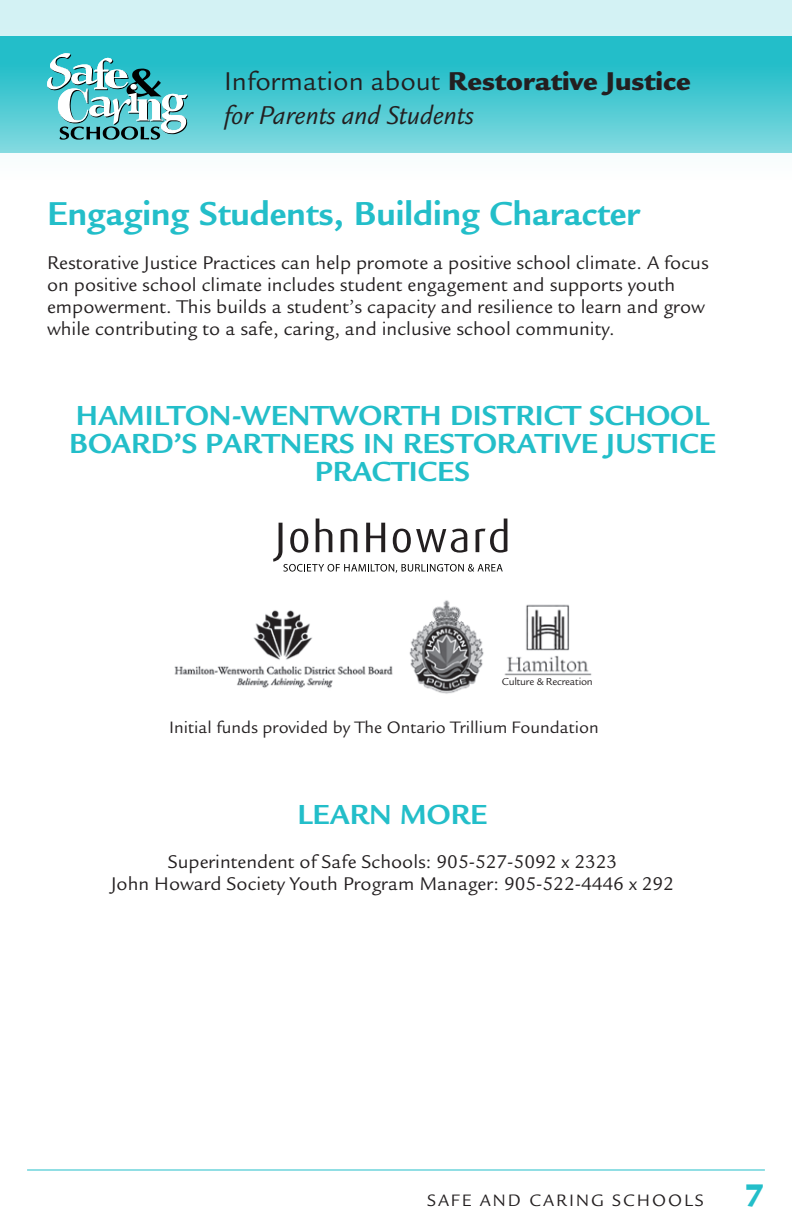
<style>
.page{position:relative;width:792px;height:1224px;background:#fff}
.page>*{position:absolute;margin:0;border:0;box-sizing:border-box;transform-origin:0 0}
.t1{font:700 36px "Legacy Sans Std";color:#23bec9}
.t2{font:700 30px/28px "Legacy Sans Std";color:#23bec9;text-align:center}
.t3{font:italic 28px/34px "Legacy Sans Std";color:#231f20}
.t4{font:20px/22px "Legacy Sans Std";color:#231f20}
.t5{font:18px "Legacy Sans Std";color:#231f20}
.t6{font:18px "Legacy Sans Std";letter-spacing:.11em;color:#231f20}
.t7{font:11px "Legacy Sans Std";letter-spacing:-.02em;color:#231f20}
.s1{font-style:normal}
.s2{font-weight:900;font-style:normal}
.s3{font-weight:900;font-size:34px;color:#23bec9}
</style>
<div class="page">
<div style="left:0;top:0;width:792px;height:36px;background:#d3f2f4"></div>
<hr style="left:27px;top:1169px;width:738px;height:1px;background:#23bec9">
<svg style="left:0;top:36px;width:792px;height:117px;background:#47c8d1"></svg>
<svg style="left:47px;top:53px;width:141px;height:87px"></svg>
<svg style="left:273px;top:519px;width:234px;height:54px"></svg>
<img style="left:409px;top:600px;width:75px;height:94px">
<img style="left:174px;top:610px;width:219px;height:78px">
<img style="left:504px;top:604px;width:88px;height:72px">
<h3 class="t3" style="left:224px;top:64px;width:468px"><span class="s1">Information about</span> <span class="s2">Restorative Justice </span>for Parents and Students</h3>
<p class="t1" style="left:47px;top:192px;width:594px">Engaging Students, Building Character</p>
<p class="t4" style="left:47px;top:251px;width:663px">Restorative Justice Practices can help promote a positive school climate. A focus on positive school climate includes student engagement and supports youth empowerment. This builds a student’s capacity and resilience to learn and grow while contributing to a safe, caring, and inclusive school community.</p>
<p class="t2" style="left:69px;top:402px;width:648px">HAMILTON-WENTWORTH DISTRICT SCHOOL<br>BOARD’S PARTNERS IN RESTORATIVE JUSTICE<br>PRACTICES</p>
<p class="t7" style="left:502px;top:676px;width:93px">Culture &amp; Recreation</p>
<p class="t5" style="left:169px;top:717px;width:431px">Initial funds provided by The Ontario Trillium Foundation</p>
<p class="t2" style="left:298px;top:800px;width:191px">LEARN MORE</p>
<p class="t4" style="left:111px;top:851px;width:564px;text-align:center">Superintendent of Safe Schools: 905-527-5092 x 2323<br>John Howard Society Youth Program Manager: 905-522-4446 x 292</p>
<p class="t6" style="left:427px;top:1190px;width:338px">SAFE AND CARING SCHOOLS <span class="s3">7</span></p>
</div>
